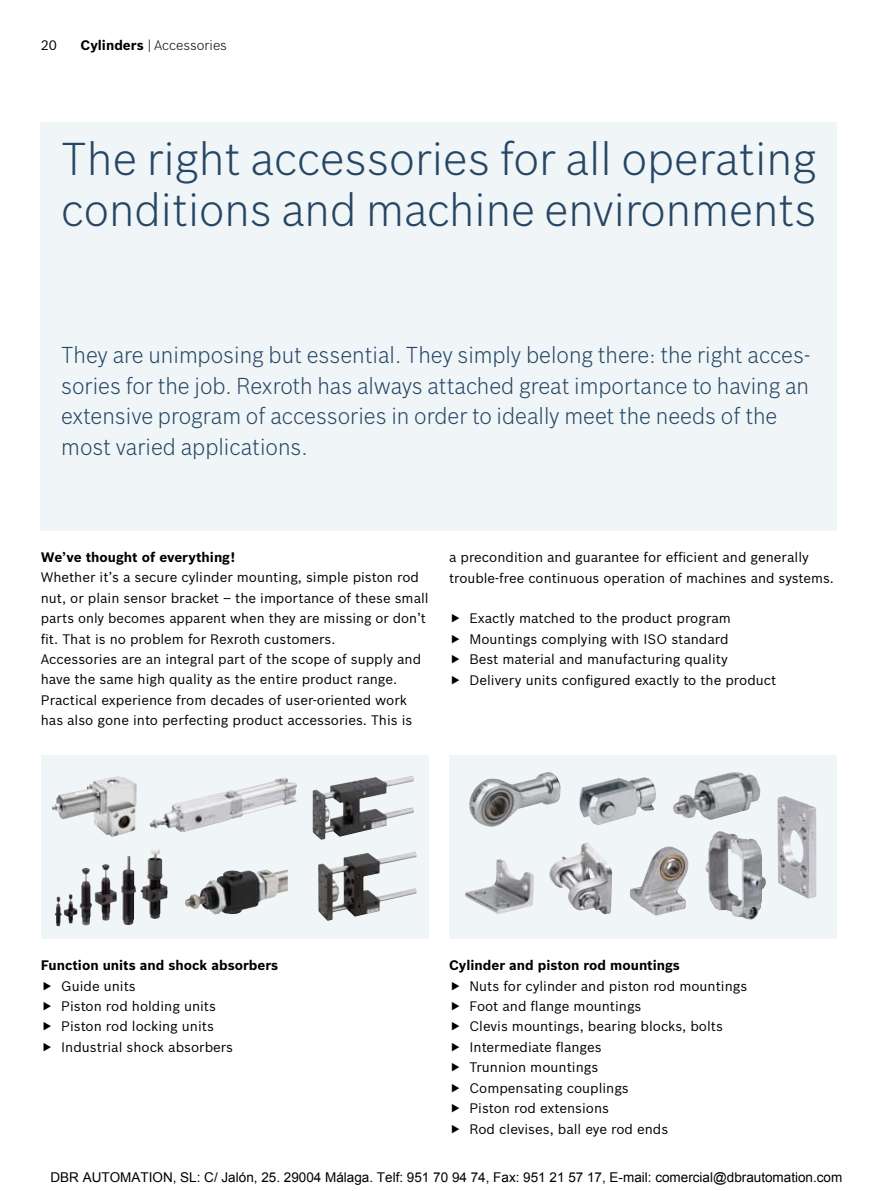
<style>
.page{position:relative;width:893px;height:1191px;background:#fff}
.page>*{position:absolute;margin:0;border:0;box-sizing:border-box;transform-origin:0 0}
.t1{font:300 45px/51px "Bosch Sans";color:#264664}
.t2{font:300 22.5px/30.6px "Bosch Sans";color:#264664}
.t3{font:13.5px/20.4px "Bosch Sans";color:#000}
.t4{font:13.5px "Arial";color:#000}
.t5{font:700 13.5px "Bosch Sans";color:#000}
.t6{font:300 13.5px "Bosch Sans";color:#000}
.s1{font-weight:700}
</style>
<div class="page">
<div style="left:41px;top:122px;width:796px;height:205px;background:#f0f5f7"></div>
<div style="left:41px;top:327px;width:796px;height:204px;background:#f0f5f7"></div>
<div style="left:449px;top:755px;width:388px;height:184px;background:#f0f5f7"></div>
<div style="left:41px;top:755px;width:388px;height:184px;background:#f0f5f7"></div>
<img style="left:318px;top:852px;width:99px;height:69px">
<img style="left:141px;top:850px;width:12px;height:40px">
<img style="left:185px;top:869px;width:103px;height:46px">
<img style="left:705px;top:831px;width:61px;height:88px">
<img style="left:465px;top:859px;width:69px;height:55px">
<img style="left:630px;top:846px;width:59px;height:69px">
<img style="left:549px;top:842px;width:63px;height:72px">
<img style="left:673px;top:772px;width:88px;height:48px">
<img style="left:579px;top:777px;width:77px;height:48px">
<img style="left:469px;top:772px;width:92px;height:55px">
<img style="left:777px;top:796px;width:40px;height:103px">
<img style="left:52px;top:781px;width:42px;height:39px">
<img style="left:150px;top:777px;width:147px;height:55px">
<img style="left:313px;top:776px;width:101px;height:63px">
<p class="t3" style="left:41px;top:35px;width:18px">20</p>
<p class="t6" style="left:81px;top:37px;width:148px"><span class="s1">Cylinders</span> | Accessories</p>
<h1 class="t1" style="left:61px;top:133px;width:757px">The right accessories for all operating conditions and machine environments</h1>
<p class="t2" style="left:61px;top:339px;width:750px">They are unimposing but essential. They simply belong there: the right acces&shy;sories for the job. Rexroth has always attached great importance to having an extensive program of accessories in order to ideally meet the needs of the most varied applications.</p>
<p class="t5" style="left:41px;top:548px;width:196px">We’ve thought of everything!</p>
<p class="t3" style="left:41px;top:567px;width:389px">Whether it’s a secure cylinder mounting, simple piston rod nut, or plain sensor bracket – the importance of these small parts only becomes apparent when they are missing or don’t fit. That is no problem for Rexroth customers.<br>Accessories are an integral part of the scope of supply and have the same high quality as the entire product range.<br>Practical experience from decades of user-oriented work has also gone into perfecting product accessories. This is</p>
<p class="t3" style="left:449px;top:547px;width:386px">a precondition and guarantee for efficient and generally trouble-free continuous operation of machines and systems.</p>
<p class="t3" style="left:469px;top:608px;width:308px">Exactly matched to the product program Mountings complying with ISO standard<br>Best material and manufacturing quality Delivery units configured exactly to the product</p>
<p class="t5" style="left:41px;top:957px;width:239px">Function units and shock absorbers</p>
<p class="t3" style="left:61px;top:975px;width:173px">Guide units<br>Piston rod holding units<br>Piston rod locking units<br>Industrial shock absorbers</p>
<p class="t5" style="left:449px;top:957px;width:232px">Cylinder and piston rod mountings</p>
<p class="t3" style="left:469px;top:975px;width:279px">Nuts for cylinder and piston rod mountings<br>Foot and flange mountings<br>Clevis mountings, bearing blocks, bolts<br>Intermediate flanges<br>Trunnion mountings<br>Compensating couplings<br>Piston rod extensions<br>Rod clevises, ball eye rod ends</p>
<p class="t4" style="left:51px;top:1168px;width:793px">DBR AUTOMATION, SL: C/ Jalón, 25. 29004 Málaga. Telf: 951 70 94 74, Fax: 951 21 57 17, E-mail: comercial@dbrautomation.com</p>
</div>
